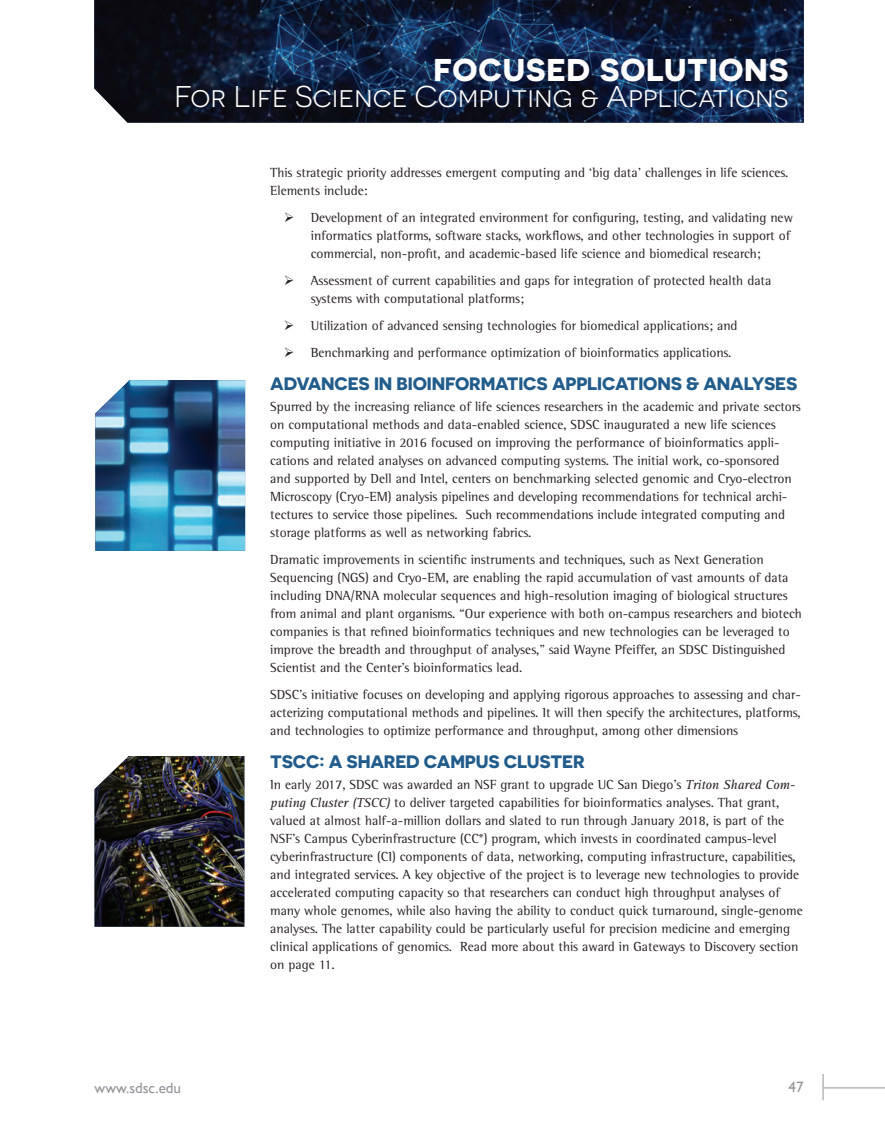
<style>
.page{position:relative;width:885px;height:1134px;background:#fff}
.page>*{position:absolute;margin:0;border:0;box-sizing:border-box;transform-origin:0 0}
.t1{font:700 31.5px "Novecentosanswide";letter-spacing:.025em;color:#fff}
.t2{font:30px "Novecentosanswide";color:#fff}
.t3{font:700 18px "Novecentosanswide";letter-spacing:-.01em;color:#215c8c}
.t4{font:15px "Gill Sans";color:#939598}
.t5{font:13.5px/18px "Rotis Semi Serif Std";color:#231f20}
.s1{font-family:"Rotis Serif Std";font-style:italic}
</style>
<div class="page">
<hr style="left:823px;top:1088px;width:61px;height:1px;background:#939598">
<svg style="left:822px;top:1074px;width:1px;height:26px"></svg>
<img style="left:94px;top:756px;width:150px;height:171px">
<img style="left:95px;top:380px;width:150px;height:171px">
<img style="left:94px;top:0;width:709px;height:123px">
<h1 class="t1" style="left:433px;top:50px;width:356px">FOCUSED SOLUTIONS</h1>
<h2 class="t2" style="left:174px;top:79px;width:615px">For Life Science Computing &amp; Applications</h2>
<p class="t5" style="left:270px;top:163px;width:519px">This strategic priority addresses emergent computing and ‘big data’ challenges in life sciences.<br>Elements include:</p>
<p class="t5" style="left:310px;top:208px;width:483px">Development of an integrated environment for configuring, testing, and validating new informatics platforms, software stacks, workflows, and other technologies in support of commercial, non-profit, and academic-based life science and biomedical research;</p>
<p class="t5" style="left:310px;top:271px;width:462px">Assessment of current capabilities and gaps for integration of protected health data systems with computational platforms;</p>
<p class="t5" style="left:310px;top:312px;width:428px;line-height:27px">Utilization of advanced sensing technologies for biomedical applications; and<br>Benchmarking and performance optimization of bioinformatics applications.</p>
<h3 class="t3" style="left:270px;top:372px;width:528px">ADVANCES IN BIOINFORMATICS APPLICATIONS &amp; ANALYSES</h3>
<p class="t5" style="left:270px;top:398px;width:532px">Spurred by the increasing reliance of life sciences researchers in the academic and private sectors on computational methods and data-enabled science, SDSC inaugurated a new life sciences computing initiative in 2016 focused on improving the performance of bioinformatics appli&shy;cations and related analyses on advanced computing systems. The initial work, co-sponsored and supported by Dell and Intel, centers on benchmarking selected genomic and Cryo-electron Microscopy (Cryo-EM) analysis pipelines and developing recommendations for technical archi&shy;tectures to service those pipelines. Such recommendations include integrated computing and storage platforms as well as networking fabrics.</p>
<p class="t5" style="left:270px;top:551px;width:533px">Dramatic improvements in scientific instruments and techniques, such as Next Generation Sequencing (NGS) and Cryo-EM, are enabling the rapid accumulation of vast amounts of data including DNA/RNA molecular sequences and high-resolution imaging of biological structures from animal and plant organisms. “Our experience with both on-campus researchers and biotech companies is that refined bioinformatics techniques and new technologies can be leveraged to improve the breadth and throughput of analyses,” said Wayne Pfeiffer, an SDSC Distinguished Scientist and the Center’s bioinformatics lead.</p>
<p class="t5" style="left:270px;top:686px;width:532px;text-align:justify">SDSC’s initiative focuses on developing and applying rigorous approaches to assessing and char&shy;acterizing computational methods and pipelines. It will then specify the architectures, platforms, and technologies to optimize performance and throughput, among other dimensions</p>
<h3 class="t3" style="left:270px;top:751px;width:316px">TSCC: A SHARED CAMPUS CLUSTER</h3>
<p class="t5" style="left:270px;top:776px;width:534px">In early 2017, SDSC was awarded an NSF grant to upgrade UC San Diego’s <span class="s1">Triton Shared Com&shy;puting Cluster (TSCC)</span> to deliver targeted capabilities for bioinformatics analyses. That grant, valued at almost half-a-million dollars and slated to run through January 2018, is part of the NSF’s Campus Cyberinfrastructure (CC*) program, which invests in coordinated campus-level cyberinfrastructure (CI) components of data, networking, computing infrastructure, capabilities, and integrated services. A key objective of the project is to leverage new technologies to provide accelerated computing capacity so that researchers can conduct high throughput analyses of many whole genomes, while also having the ability to conduct quick turnaround, single-genome analyses. The latter capability could be particularly useful for precision medicine and emerging clinical applications of genomics. Read more about this award in Gateways to Discovery section on page 11.</p>
<p class="t4" style="left:94px;top:1079px;width:88px">www.sdsc.edu</p>
<p class="t4" style="left:788px;top:1079px;width:16px">47</p>
</div>
